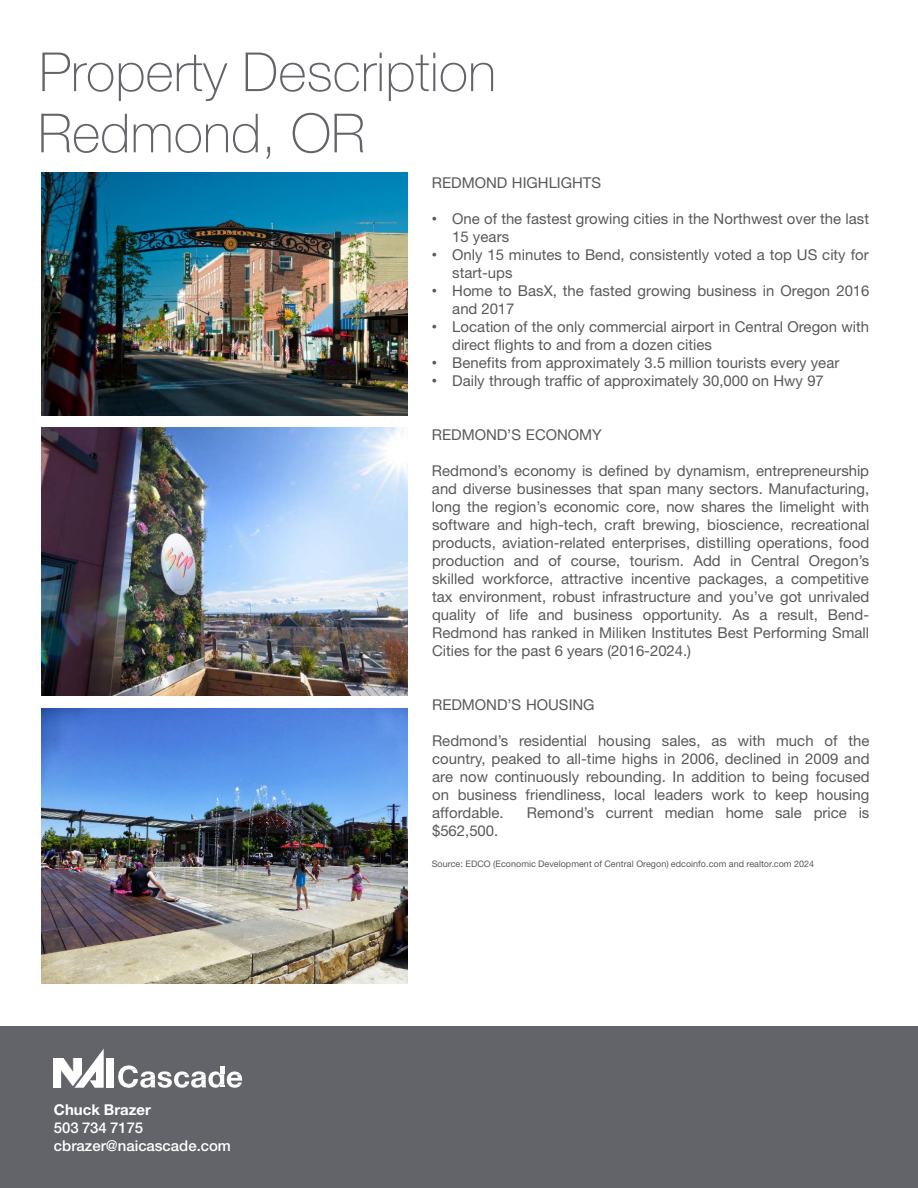
<style>
.page{position:relative;width:918px;height:1188px;background:#fff}
.page>*{position:absolute;margin:0;border:0;box-sizing:border-box;transform-origin:0 0}
.t1{font:100 54px "Helvetica Neue LT Std";letter-spacing:.005em;color:#626469}
.t2{font:15px/18px "Helvetica Neue LT Std";color:#595959}
.t3{font:500 15px "Helvetica Neue LT Std";color:#fff}
.t4{font:700 15px "Helvetica Neue LT Std";color:#fff}
.t5{font:9px "Helvetica Neue LT Std";letter-spacing:.005em;color:#595959}
.s1{font-family:"Arial"}
</style>
<div class="page">
<div style="left:0;top:1026px;width:918px;height:162px;background:#626469"></div>
<img style="left:54px;top:1058px;width:20px;height:30px">
<svg style="left:74px;top:1049px;width:30px;height:39px"></svg>
<div style="left:106px;top:1058px;width:8px;height:30px;background:#fff"></div>
<svg style="left:118px;top:1065px;width:124px;height:23px"></svg>
<img style="left:41px;top:709px;width:366px;height:274px">
<img style="left:41px;top:172px;width:366px;height:243px">
<img style="left:41px;top:427px;width:366px;height:269px">
<p class="t1" style="left:39px;top:41px;width:459px">Property Description</p>
<p class="t1" style="left:38px;top:102px;width:329px">Redmond, OR</p>
<p class="t2" style="left:432px;top:174px;width:171px">REDMOND HIGHLIGHTS</p>
<p class="t2" style="left:452px;top:210px;width:418px;text-indent:-20px"><span class="s1">•</span> One of the fastest growing cities in the Northwest over the last<br>15 years</p>
<p class="t2" style="left:452px;top:246px;width:418px;text-indent:-20px"><span class="s1">•</span> Only 15 minutes to Bend, consistently voted a top US city for start-ups</p>
<p class="t2" style="left:452px;top:282px;width:419px;text-indent:-20px"><span class="s1">•</span> Home to BasX, the fasted growing business in Oregon 2016 and 2017</p>
<p class="t2" style="left:452px;top:318px;width:418px;text-indent:-20px"><span class="s1">•</span> Location of the only commercial airport in Central Oregon with direct flights to and from a dozen cities</p>
<p class="t2" style="left:432px;top:354px;width:409px"><span class="s1">•</span> Benefits from approximately 3.5 million tourists every year</p>
<p class="t2" style="left:432px;top:372px;width:394px"><span class="s1">•</span> Daily through traffic of approximately 30,000 on Hwy 97</p>
<p class="t2" style="left:432px;top:426px;width:172px">REDMOND’S ECONOMY</p>
<p class="t2" style="left:432px;top:462px;width:439px;text-align:justify">Redmond’s economy is defined by dynamism, entrepreneurship and diverse businesses that span many sectors. Manufacturing, long the region’s economic core, now shares the limelight with software and high-tech, craft brewing, bioscience, recreational products, aviation-related enterprises, distilling operations, food production and of course, tourism. Add in Central Oregon’s skilled workforce, attractive incentive packages, a competitive tax environment, robust infrastructure and you’ve got unrivaled quality of life and business opportunity. As a result, Bend-Redmond has ranked in Miliken Institutes Best Performing Small Cities for the past 6 years (2016-2024.)</p>
<p class="t2" style="left:432px;top:696px;width:164px">REDMOND’S HOUSING</p>
<p class="t2" style="left:432px;top:732px;width:439px;text-align:justify">Redmond’s residential housing sales, as with much of the country, peaked to all-time highs in 2006, declined in 2009 and are now continuously rebounding. In addition to being focused on business friendliness, local leaders work to keep housing affordable.</p>
<p class="t2" style="left:527px;top:804px;width:344px">Remond’s current median home sale price is</p>
<p class="t2" style="left:432px;top:822px;width:68px">$562,500.</p>
<p class="t5" style="left:432px;top:859px;width:384px">Source: EDCO (Economic Development of Central Oregon) edcoinfo.com and realtor.com 2024</p>
<p class="t4" style="left:54px;top:1101px;width:99px">Chuck Brazer</p>
<p class="t3" style="left:54px;top:1119px;width:91px">503 734 7175</p>
<p class="t3" style="left:54px;top:1137px;width:178px">cbrazer@naicascade.com</p>
</div>
